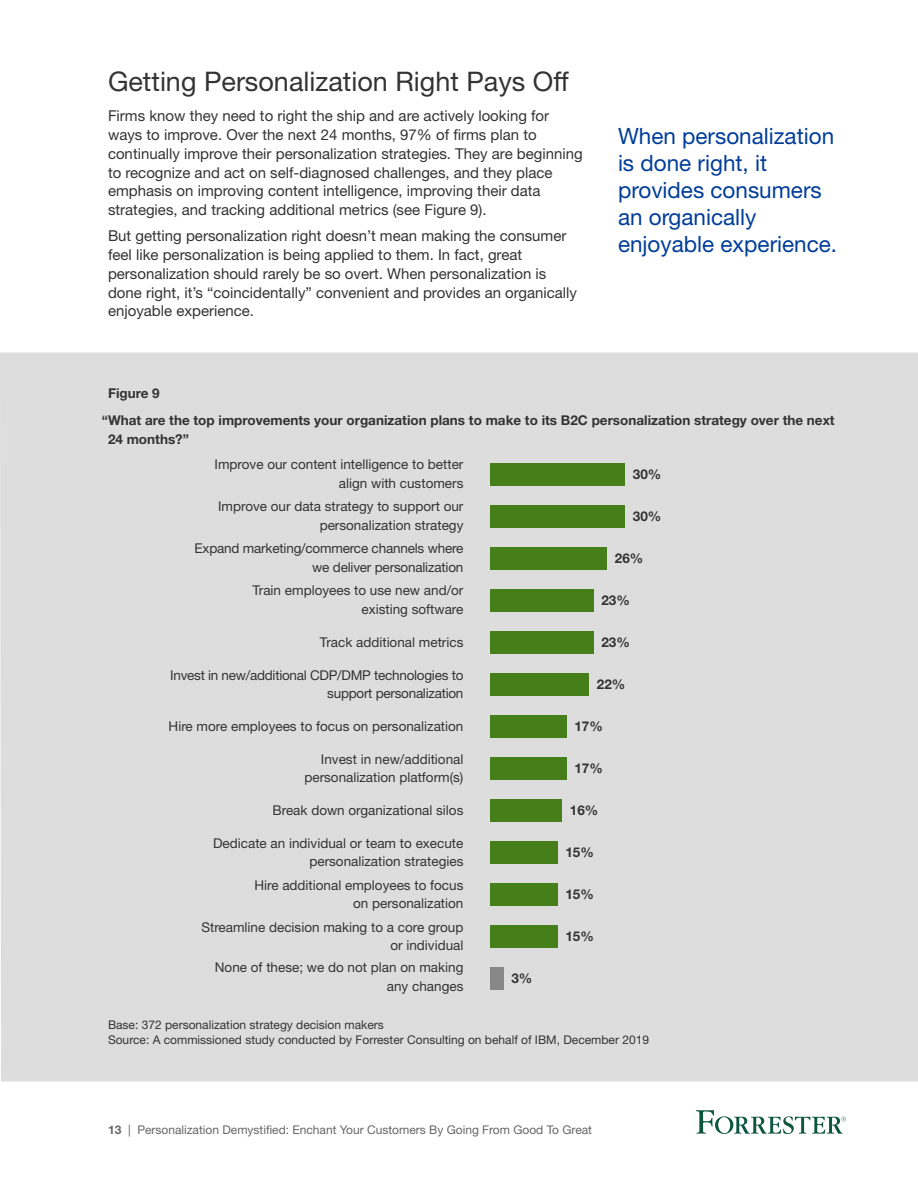
<style>
.page{position:relative;width:918px;height:1188px;background:#fff}
.page>*{position:absolute;margin:0;border:0;box-sizing:border-box;transform-origin:0 0}
.Heading_2{font:27px "Helvetica Neue LT Std";color:#333}
.Call-out_blue{font:22.5px/27px "Helvetica Neue LT Std";color:#003d99}
.t1{font:15px/18.8px "Helvetica Neue LT Std";color:#333}
.t2{font:13.5px/18.8px "Helvetica Neue LT Std";color:#333;text-align:right}
.t3{font:700 13.5px/27px "Helvetica Neue LT Std";color:#333}
.t4{font:13.5px/18.8px "Helvetica Neue LT Std";letter-spacing:-.02em;color:#333;text-align:right}
.t5{font:12px/15px "Helvetica Neue LT Std";color:#333}
.t6{font:12px "Helvetica Neue LT Std";color:#666}
.s1{font-weight:700}
</style>
<div class="page">
<svg style="left:696px;top:1110px;width:150px;height:24px"></svg>
<div style="left:0;top:352px;width:918px;height:729px;background:#ddd"></div>
<div style="left:490px;top:463px;width:135px;height:23px;background:#467f1a"></div>
<div style="left:490px;top:505px;width:135px;height:23px;background:#467f1a"></div>
<div style="left:490px;top:547px;width:117px;height:23px;background:#467f1a"></div>
<div style="left:490px;top:589px;width:104px;height:23px;background:#467f1a"></div>
<div style="left:490px;top:631px;width:104px;height:23px;background:#467f1a"></div>
<div style="left:490px;top:673px;width:99px;height:23px;background:#467f1a"></div>
<div style="left:490px;top:716px;width:77px;height:22px;background:#467f1a"></div>
<div style="left:490px;top:758px;width:77px;height:22px;background:#467f1a"></div>
<div style="left:490px;top:800px;width:72px;height:22px;background:#467f1a"></div>
<div style="left:490px;top:842px;width:68px;height:22px;background:#467f1a"></div>
<div style="left:490px;top:884px;width:68px;height:22px;background:#467f1a"></div>
<div style="left:490px;top:926px;width:68px;height:22px;background:#467f1a"></div>
<div style="left:490px;top:968px;width:14px;height:22px;background:#888"></div>
<p class="Heading_2" style="left:108px;top:66px;width:462px">Getting Personalization Right Pays Off</p>
<p class="t1" style="left:108px;top:106px;width:476px">Firms know they need to right the ship and are actively looking for ways to improve. Over the next 24 months, 97% of firms plan to continually improve their personalization strategies. They are beginning to recognize and act on self-diagnosed challenges, and they place emphasis on improving content intelligence, improving their data strategies, and tracking additional metrics (see Figure 9).</p>
<p class="t1" style="left:108px;top:226px;width:471px">But getting personalization right doesn’t mean making the consumer feel like personalization is being applied to them. In fact, great personalization should rarely be so overt. When personalization is done right, it’s “coincidentally” convenient and provides an organically enjoyable experience.</p>
<p class="Call-out_blue" style="left:618px;top:122px;width:221px">When personalization is done right, it provides consumers an organically enjoyable experience.</p>
<p class="t3" style="left:102px;top:380px;width:734px;text-indent:6px">Figure 9<br>“What are the top improvements your organization plans to make to its B2C personalization strategy over the next</p>
<p class="t3" style="left:108px;top:425px;width:83px">24 months?”</p>
<p class="t2" style="left:215px;top:455px;width:250px">Improve our content intelligence to better align with customers</p>
<p class="t2" style="left:218px;top:497px;width:247px">Improve our data strategy to support our personalization strategy</p>
<p class="t2" style="left:194px;top:539px;width:270px">Expand marketing/commerce channels where we deliver personalization</p>
<p class="t2" style="left:252px;top:581px;width:213px">Train employees to use new and/or existing software</p>
<p class="t2" style="left:320px;top:633px;width:145px">Track additional metrics</p>
<p class="t4" style="left:170px;top:665px;width:295px">Invest in new/additional CDP/DMP technologies to support personalization</p>
<p class="t2" style="left:169px;top:717px;width:296px">Hire more employees to focus on personalization</p>
<p class="t2" style="left:304px;top:749px;width:160px">Invest in new/additional personalization platform(s)</p>
<p class="t2" style="left:273px;top:801px;width:192px">Break down organizational silos</p>
<p class="t2" style="left:213px;top:833px;width:252px">Dedicate an individual or team to execute personalization strategies</p>
<p class="t2" style="left:254px;top:875px;width:211px">Hire additional employees to focus on personalization</p>
<p class="t2" style="left:201px;top:917px;width:264px">Streamline decision making to a core group or individual</p>
<p class="t2" style="left:215px;top:958px;width:250px">None of these; we do not plan on making any changes</p>
<p class="t3" style="left:511px;top:964px;width:23px">3%</p>
<p class="t3" style="left:633px;top:460px;width:30px">30%</p>
<p class="t3" style="left:633px;top:502px;width:30px">30%</p>
<p class="t3" style="left:615px;top:544px;width:30px">26%</p>
<p class="t3" style="left:601px;top:586px;width:30px">23%</p>
<p class="t3" style="left:601px;top:628px;width:30px">23%</p>
<p class="t3" style="left:597px;top:670px;width:30px">22%</p>
<p class="t3" style="left:574px;top:712px;width:30px">17%</p>
<p class="t3" style="left:574px;top:754px;width:30px">17%</p>
<p class="t3" style="left:570px;top:796px;width:30px">16%</p>
<p class="t3" style="left:565px;top:838px;width:30px">15%</p>
<p class="t3" style="left:565px;top:880px;width:30px">15%</p>
<p class="t3" style="left:565px;top:922px;width:30px">15%</p>
<p class="t5" style="left:108px;top:1017px;width:543px">Base: 372 personalization strategy decision makers<br>Source: A commissioned study conducted by Forrester Consulting on behalf of IBM, December 2019</p>
<p class="t6" style="left:108px;top:1123px;width:486px"><span class="s1">13</span> | Personalization Demystified: Enchant Your Customers By Going From Good To Great</p>
</div>
